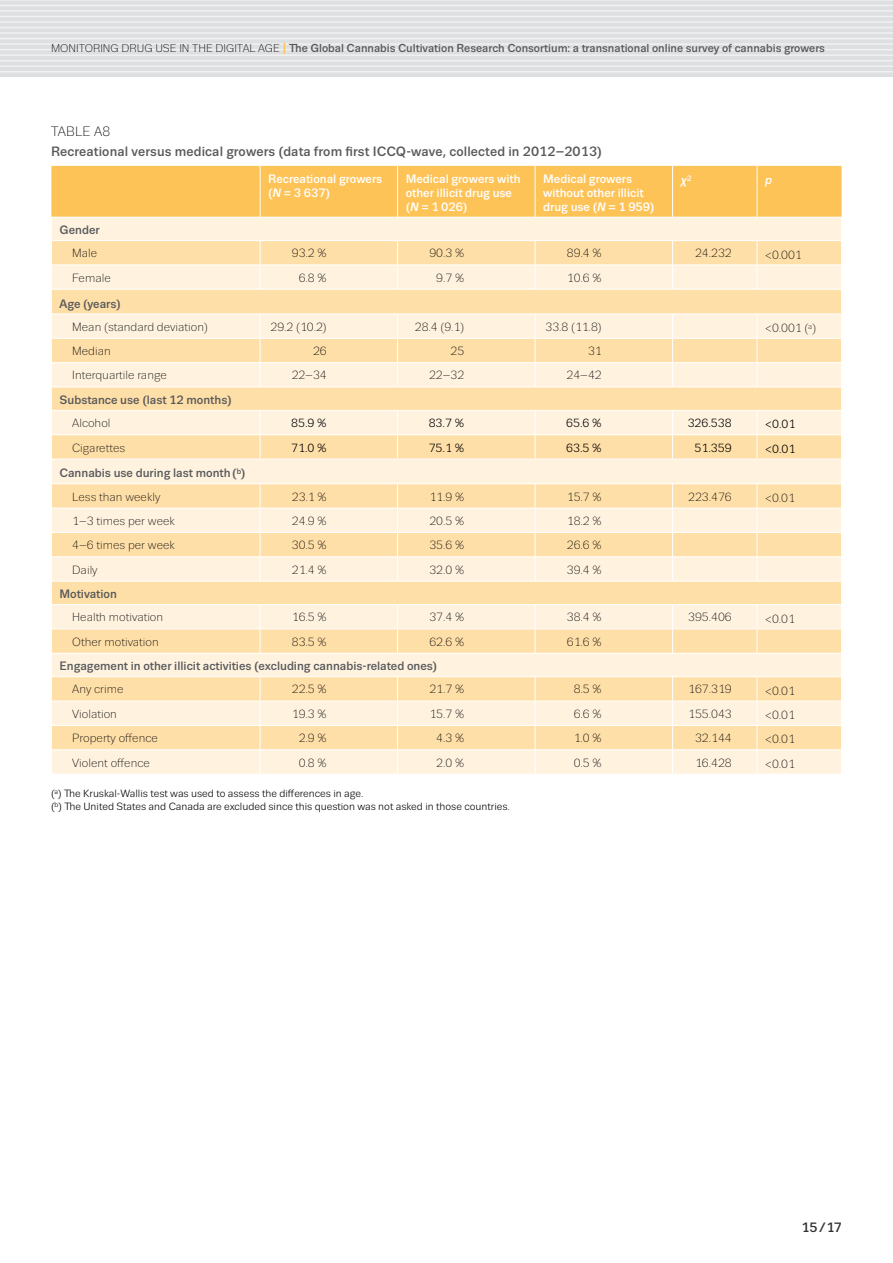
<style>
.page{position:relative;width:893px;height:1263px;background:#fff}
.page>*{position:absolute;margin:0;border:0;box-sizing:border-box;transform-origin:0 0}
.fig_name{font:500 13.5px "Trivia Sans";letter-spacing:.01em;color:#58595b}
.fig_No{font:300 13.5px "Trivia Sans";letter-spacing:.01em;color:#000}
.t1{font:500 13.5px "Trivia Sans";color:#333}
.table_txt-medium{font:500 12.15px "Trivia Sans";color:#58595b}
.table_header{font:500 12.15px/14px "Trivia Sans";color:#fff}
.table_header-2{font:italic 500 12.15px "Trivia Sans";color:#fff}
.table_txt{font:300 11.85px "Trivia Sans";color:#000}
.table_txt-indent{font:300 11.85px "Trivia Sans";color:#000}
.table_txt-2{font:11.85px "Trivia Sans";color:#000}
.t2{font:500 11.55px "Trivia Sans";color:#58595b}
.fig_note{font:10.5px "Trivia Sans";color:#000}
.s1{font-weight:300;font-size:11.25px;color:#000}
.s2{font-size:16.2px;color:#fec357}
.s3{font-style:italic}
</style>
<div class="page">
<div style="left:0;top:0;width:893px;height:77px;background:#dedfe0"></div>
<hr style="left:0;top:0;width:893px;height:1px;background:#f1f1f2">
<hr style="left:0;top:5px;width:893px;height:1px;background:#f1f1f2">
<hr style="left:0;top:10px;width:893px;height:2px;background:#f1f1f2">
<hr style="left:0;top:16px;width:893px;height:1px;background:#f1f1f2">
<hr style="left:0;top:21px;width:893px;height:2px;background:#f1f1f2">
<hr style="left:0;top:27px;width:893px;height:1px;background:#f1f1f2">
<hr style="left:0;top:32px;width:893px;height:2px;background:#f1f1f2">
<hr style="left:0;top:38px;width:893px;height:1px;background:#f1f1f2">
<hr style="left:0;top:43px;width:893px;height:2px;background:#f1f1f2">
<hr style="left:0;top:49px;width:893px;height:1px;background:#f1f1f2">
<hr style="left:0;top:54px;width:893px;height:2px;background:#f1f1f2">
<hr style="left:0;top:60px;width:893px;height:1px;background:#f1f1f2">
<hr style="left:0;top:65px;width:893px;height:2px;background:#f1f1f2">
<hr style="left:0;top:71px;width:893px;height:2px;background:#f1f1f2">
<svg style="left:51px;top:166px;width:791px;height:608px;background:#fee7be"></svg>
<p class="t2" style="left:51px;top:42px;width:775px"><span class="s1">MONITORING DRUG USE IN THE DIGITAL AGE</span> <span class="s2">I</span> The Global Cannabis Cultivation Research Consortium: a transnational online survey of cannabis growers</p>
<p class="fig_No" style="left:51px;top:124px;width:61px">TABLE A8</p>
<p class="fig_name" style="left:51px;top:144px;width:553px">Recreational versus medical growers (data from first ICCQ-wave, collected in 2012–2013)</p>
<p class="table_header" style="left:268px;top:172px;width:116px">Recreational growers (<span class="s3">N</span> = 3 637)</p>
<p class="table_header" style="left:406px;top:172px;width:116px">Medical growers with other illicit drug use (<span class="s3">N</span> = 1 026)</p>
<p class="table_header" style="left:543px;top:172px;width:113px">Medical growers without other illicit drug use (<span class="s3">N</span> = 1 959)</p>
<p class="table_header-2" style="left:681px;top:173px;width:13px">χ<sup>2</sup></p>
<p class="table_header-2" style="left:765px;top:173px;width:8px">p</p>
<p class="table_txt-medium" style="left:59px;top:223px;width:42px">Gender</p>
<p class="table_txt-indent" style="left:72px;top:247px;width:27px">Male</p>
<p class="table_txt" style="left:292px;top:247px;width:36px">93.2 %</p>
<p class="table_txt" style="left:429px;top:247px;width:36px">90.3 %</p>
<p class="table_txt" style="left:567px;top:247px;width:36px">89.4 %</p>
<p class="table_txt" style="left:695px;top:247px;width:38px">24.232</p>
<p class="table_txt" style="left:765px;top:248px;width:38px">&lt;0.001</p>
<p class="table_txt-indent" style="left:72px;top:271px;width:40px">Female</p>
<p class="table_txt" style="left:299px;top:271px;width:29px">6.8 %</p>
<p class="table_txt" style="left:436px;top:271px;width:29px">9.7 %</p>
<p class="table_txt" style="left:567px;top:271px;width:36px">10.6 %</p>
<p class="table_txt-medium" style="left:59px;top:297px;width:63px">Age (years)</p>
<p class="table_txt-indent" style="left:72px;top:320px;width:137px">Mean (standard deviation)</p>
<p class="table_txt" style="left:271px;top:320px;width:58px">29.2 (10.2)</p>
<p class="table_txt" style="left:415px;top:320px;width:51px">28.4 (9.1)</p>
<p class="table_txt" style="left:545px;top:320px;width:58px">33.8 (11.8)</p>
<p class="table_txt" style="left:765px;top:322px;width:53px">&lt;0.001 (<sup>a</sup>)</p>
<p class="table_txt-indent" style="left:72px;top:345px;width:40px">Median</p>
<p class="table_txt" style="left:313px;top:345px;width:15px">26</p>
<p class="table_txt" style="left:451px;top:345px;width:15px">25</p>
<p class="table_txt" style="left:588px;top:345px;width:15px">31</p>
<p class="table_txt-indent" style="left:72px;top:369px;width:96px">Interquartile range</p>
<p class="table_txt" style="left:292px;top:369px;width:37px">22–34</p>
<p class="table_txt" style="left:429px;top:369px;width:37px">22–32</p>
<p class="table_txt" style="left:567px;top:369px;width:37px">24–42</p>
<p class="table_txt-medium" style="left:59px;top:393px;width:174px">Substance use (last 12 months)</p>
<p class="table_txt-indent" style="left:72px;top:417px;width:40px">Alcohol</p>
<p class="table_txt-2" style="left:291px;top:417px;width:37px">85.9 %</p>
<p class="table_txt-2" style="left:429px;top:417px;width:37px">83.7 %</p>
<p class="table_txt-2" style="left:566px;top:417px;width:37px">65.6 %</p>
<p class="table_txt-2" style="left:688px;top:417px;width:45px">326.538</p>
<p class="table_txt-2" style="left:765px;top:418px;width:32px">&lt;0.01</p>
<p class="table_txt-indent" style="left:72px;top:441px;width:54px">Cigarettes</p>
<p class="table_txt-2" style="left:291px;top:441px;width:37px">71.0 %</p>
<p class="table_txt-2" style="left:429px;top:441px;width:37px">75.1 %</p>
<p class="table_txt-2" style="left:566px;top:441px;width:37px">63.5 %</p>
<p class="table_txt-2" style="left:695px;top:441px;width:39px">51.359</p>
<p class="table_txt-2" style="left:765px;top:442px;width:32px">&lt;0.01</p>
<p class="table_txt-medium" style="left:59px;top:467px;width:188px">Cannabis use during last month (<sup>b</sup>)</p>
<p class="table_txt-indent" style="left:72px;top:490px;width:90px">Less than weekly</p>
<p class="table_txt" style="left:292px;top:490px;width:36px">23.1 %</p>
<p class="table_txt" style="left:429px;top:490px;width:36px">11.9 %</p>
<p class="table_txt" style="left:567px;top:490px;width:36px">15.7 %</p>
<p class="table_txt" style="left:688px;top:490px;width:45px">223.476</p>
<p class="table_txt" style="left:765px;top:491px;width:31px">&lt;0.01</p>
<p class="table_txt-indent" style="left:72px;top:515px;width:104px">1–3 times per week</p>
<p class="table_txt" style="left:292px;top:515px;width:36px">24.9 %</p>
<p class="table_txt" style="left:429px;top:515px;width:36px">20.5 %</p>
<p class="table_txt" style="left:567px;top:515px;width:36px">18.2 %</p>
<p class="table_txt-indent" style="left:72px;top:539px;width:104px">4–6 times per week</p>
<p class="table_txt" style="left:292px;top:539px;width:36px">30.5 %</p>
<p class="table_txt" style="left:429px;top:539px;width:36px">35.6 %</p>
<p class="table_txt" style="left:567px;top:539px;width:36px">26.6 %</p>
<p class="table_txt-indent" style="left:72px;top:563px;width:27px">Daily</p>
<p class="table_txt" style="left:292px;top:563px;width:36px">21.4 %</p>
<p class="table_txt" style="left:429px;top:563px;width:36px">32.0 %</p>
<p class="table_txt" style="left:567px;top:563px;width:36px">39.4 %</p>
<p class="table_txt-medium" style="left:59px;top:587px;width:59px">Motivation</p>
<p class="table_txt-indent" style="left:72px;top:611px;width:93px">Health motivation</p>
<p class="table_txt" style="left:292px;top:611px;width:36px">16.5 %</p>
<p class="table_txt" style="left:429px;top:611px;width:36px">37.4 %</p>
<p class="table_txt" style="left:567px;top:611px;width:36px">38.4 %</p>
<p class="table_txt" style="left:688px;top:611px;width:45px">395.406</p>
<p class="table_txt" style="left:765px;top:612px;width:31px">&lt;0.01</p>
<p class="table_txt-indent" style="left:72px;top:635px;width:88px">Other motivation</p>
<p class="table_txt" style="left:292px;top:635px;width:36px">83.5 %</p>
<p class="table_txt" style="left:429px;top:635px;width:36px">62.6 %</p>
<p class="table_txt" style="left:567px;top:635px;width:36px">61.6 %</p>
<p class="table_txt-medium" style="left:59px;top:660px;width:379px">Engagement in other illicit activities (excluding cannabis-related ones)</p>
<p class="table_txt-indent" style="left:72px;top:683px;width:53px">Any crime</p>
<p class="table_txt" style="left:292px;top:683px;width:36px">22.5 %</p>
<p class="table_txt" style="left:429px;top:683px;width:36px">21.7 %</p>
<p class="table_txt" style="left:574px;top:683px;width:29px">8.5 %</p>
<p class="table_txt" style="left:688px;top:683px;width:45px">167.319</p>
<p class="table_txt" style="left:765px;top:684px;width:31px">&lt;0.01</p>
<p class="table_txt-indent" style="left:72px;top:707px;width:46px">Violation</p>
<p class="table_txt" style="left:292px;top:707px;width:36px">19.3 %</p>
<p class="table_txt" style="left:429px;top:707px;width:36px">15.7 %</p>
<p class="table_txt" style="left:574px;top:707px;width:29px">6.6 %</p>
<p class="table_txt" style="left:688px;top:707px;width:45px">155.043</p>
<p class="table_txt" style="left:765px;top:709px;width:31px">&lt;0.01</p>
<p class="table_txt-indent" style="left:72px;top:732px;width:87px">Property offence</p>
<p class="table_txt" style="left:299px;top:732px;width:29px">2.9 %</p>
<p class="table_txt" style="left:436px;top:732px;width:29px">4.3 %</p>
<p class="table_txt" style="left:574px;top:732px;width:29px">1.0 %</p>
<p class="table_txt" style="left:695px;top:732px;width:38px">32.144</p>
<p class="table_txt" style="left:765px;top:733px;width:31px">&lt;0.01</p>
<p class="table_txt-indent" style="left:72px;top:756px;width:79px">Violent offence</p>
<p class="table_txt" style="left:299px;top:756px;width:29px">0.8 %</p>
<p class="table_txt" style="left:436px;top:756px;width:29px">2.0 %</p>
<p class="table_txt" style="left:574px;top:756px;width:29px">0.5 %</p>
<p class="table_txt" style="left:695px;top:756px;width:38px">16.428</p>
<p class="table_txt" style="left:765px;top:757px;width:31px">&lt;0.01</p>
<p class="fig_note" style="left:51px;top:787px;width:314px">(<sup>a</sup>) The Kruskal-Wallis test was used to assess the differences in age.</p>
<p class="fig_note" style="left:51px;top:801px;width:460px">(<sup>b</sup>) The United States and Canada are excluded since this question was not asked in those countries.</p>
<p class="t1" style="left:801px;top:1220px;width:42px">15/17</p>
</div>
